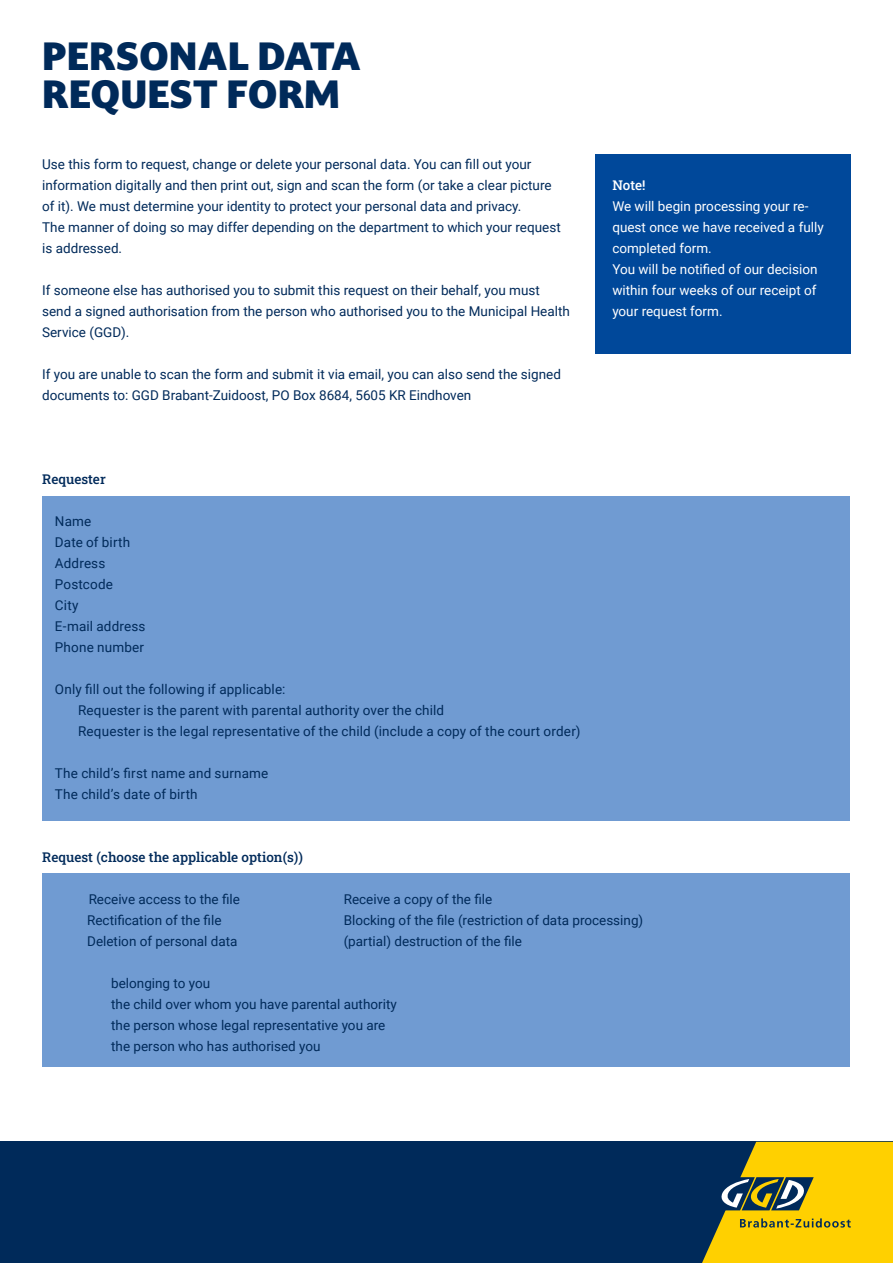
<style>
.page{position:relative;width:893px;height:1263px;background:#fff}
.page>*{position:absolute;margin:0;border:0;box-sizing:border-box;transform-origin:0 0}
.Kop{font:900 37.5px "Darkmode Darkmode Off";color:#002a5a}
.Arial_body{font:13.5px/21px "Roboto";color:#002a5a}
.t1{font:13.5px/21px "Roboto";color:#fff}
.tussenkopje{font:500 13.5px "Roboto Slab";color:#002a5a}
.tussenkopje-2{font:500 13.5px "Roboto Slab";color:#fff}
</style>
<div class="page">
<div style="left:0;top:1142px;width:893px;height:121px;background:#002a5a"></div>
<svg style="left:702px;top:1142px;width:191px;height:121px"></svg>
<div style="left:43px;top:497px;width:807px;height:324px;background:#709bd2"></div>
<div style="left:43px;top:873px;width:807px;height:193px;background:#709bd2"></div>
<div style="left:595px;top:154px;width:255px;height:200px;background:#00489a"></div>
<p class="Kop" style="left:42px;top:31px;width:321px">PERSONAL DATA</p>
<p class="Kop" style="left:42px;top:69px;width:299px">REQUEST FORM</p>
<p class="Arial_body" style="left:42px;top:153px;width:491px">Use this form to request, change or delete your personal data. You can fill out your</p>
<p class="Arial_body" style="left:42px;top:174px;width:511px">information digitally and then print out, sign and scan the form (or take a clear picture</p>
<p class="Arial_body" style="left:42px;top:195px;width:481px">of it). We must determine your identity to protect your personal data and privacy.</p>
<p class="Arial_body" style="left:42px;top:216px;width:520px">The manner of doing so may differ depending on the department to which your request</p>
<p class="Arial_body" style="left:42px;top:237px;width:81px">is addressed.</p>
<p class="Arial_body" style="left:42px;top:279px;width:499px">If someone else has authorised you to submit this request on their behalf, you must</p>
<p class="Arial_body" style="left:42px;top:300px;width:529px">send a signed authorisation from the person who authorised you to the Municipal Health<br>Service (GGD).</p>
<p class="Arial_body" style="left:42px;top:363px;width:520px">If you are unable to scan the form and submit it via email, you can also send the signed</p>
<p class="Arial_body" style="left:42px;top:384px;width:431px">documents to: GGD Brabant-Zuidoost, PO Box 8684, 5605 KR Eindhoven</p>
<p class="tussenkopje" style="left:42px;top:469px;width:65px">Requester</p>
<p class="Arial_body" style="left:55px;top:510px;width:38px">Name</p>
<p class="Arial_body" style="left:55px;top:531px;width:77px">Date of birth</p>
<p class="Arial_body" style="left:55px;top:552px;width:52px">Address</p>
<p class="Arial_body" style="left:55px;top:573px;width:60px">Postcode</p>
<p class="Arial_body" style="left:55px;top:594px;width:25px">City</p>
<p class="Arial_body" style="left:55px;top:615px;width:92px">E-mail address</p>
<p class="Arial_body" style="left:55px;top:636px;width:91px">Phone number</p>
<p class="Arial_body" style="left:55px;top:678px;width:232px">Only fill out the following if applicable:</p>
<p class="Arial_body" style="left:78px;top:699px;width:368px">Requester is the parent with parental authority over the child</p>
<p class="Arial_body" style="left:78px;top:720px;width:504px">Requester is the legal representative of the child (include a copy of the court order)</p>
<p class="Arial_body" style="left:55px;top:762px;width:215px">The child’s first name and surname</p>
<p class="Arial_body" style="left:55px;top:783px;width:144px">The child’s date of birth</p>
<p class="tussenkopje-2" style="left:612px;top:175px;width:35px">Note!</p>
<p class="t1" style="left:612px;top:195px;width:213px">We will begin processing your re&shy;quest once we have received a fully completed form.</p>
<p class="t1" style="left:612px;top:258px;width:207px;text-align:justify">You will be notified of our decision within four weeks of our receipt of your request form.</p>
<p class="tussenkopje" style="left:42px;top:847px;width:262px">Request (choose the applicable option(s))</p>
<p class="Arial_body" style="left:89px;top:888px;width:153px">Receive access to the file</p>
<p class="Arial_body" style="left:344px;top:888px;width:150px">Receive a copy of the file</p>
<p class="Arial_body" style="left:87px;top:909px;width:136px">Rectification of the file</p>
<p class="Arial_body" style="left:344px;top:909px;width:301px">Blocking of the file (restriction of data processing)</p>
<p class="Arial_body" style="left:87px;top:930px;width:152px">Deletion of personal data</p>
<p class="Arial_body" style="left:344px;top:930px;width:180px">(partial) destruction of the file</p>
<p class="Arial_body" style="left:111px;top:972px;width:101px">belonging to you</p>
<p class="Arial_body" style="left:111px;top:993px;width:287px">the child over whom you have parental authority</p>
<p class="Arial_body" style="left:111px;top:1014px;width:276px">the person whose legal representative you are</p>
<p class="Arial_body" style="left:111px;top:1035px;width:211px">the person who has authorised you</p>
</div>
